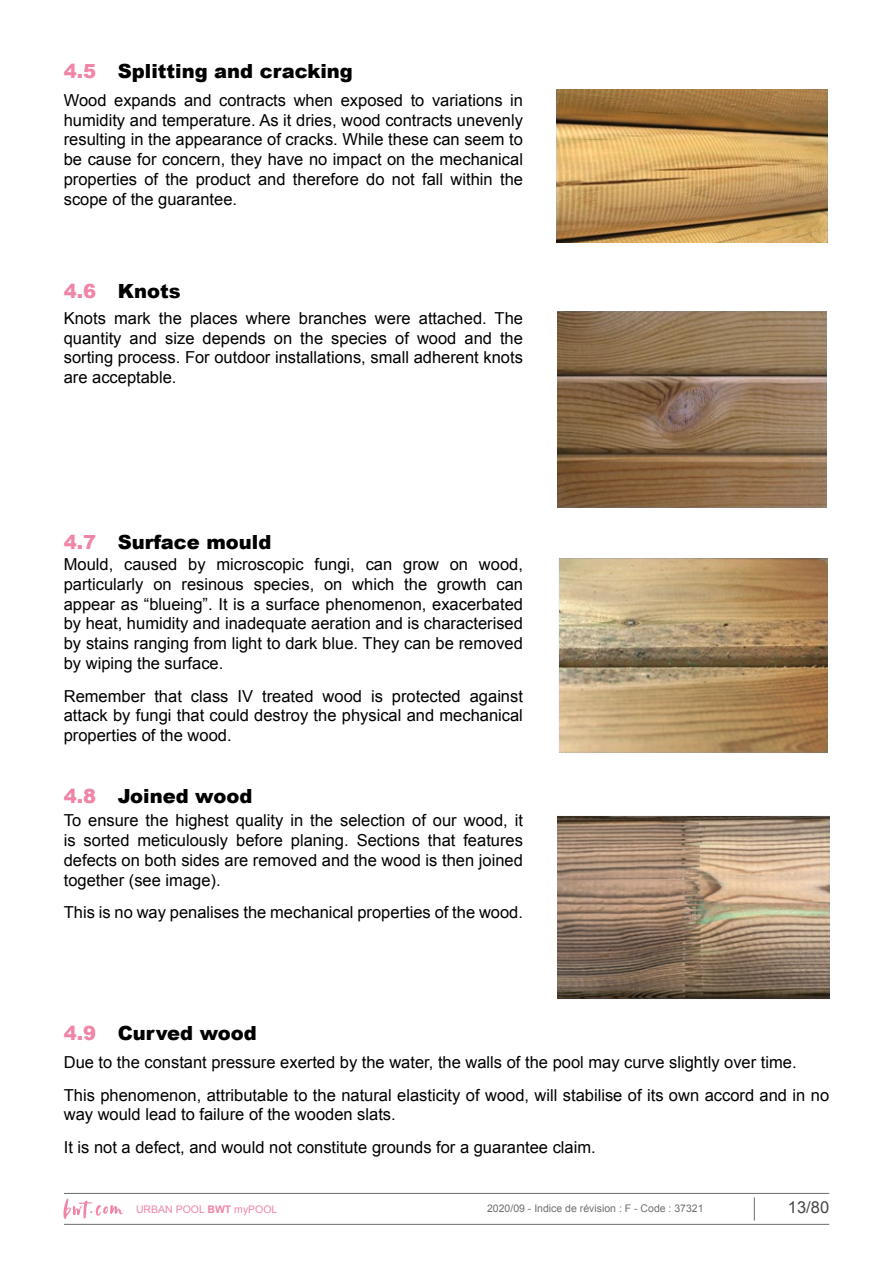
<style>
.page{position:relative;width:893px;height:1263px;background:#fff}
.page>*{position:absolute;margin:0;border:0;box-sizing:border-box;transform-origin:0 0}
.t1{font:900 19.5px "Arial";color:#000}
.t2{font:16.5px/19.8px "Arial";color:#000;text-align:justify}
.t3{font:16.5px "Arial";color:#474746}
.t4{font:10.5px "Arial";color:#706f6f}
.t5{font:10.5px "Arial";color:#f086a6}
.s1{color:#f086a6}
.s2{font-weight:700}
</style>
<div class="page">
<hr style="left:64px;top:1224px;width:765px;height:1px;background:#676c6e">
<hr style="left:64px;top:1193px;width:765px;height:1px;background:#676c6e">
<svg style="left:754px;top:1197px;width:1px;height:23px"></svg>
<svg style="left:63px;top:1199px;width:60px;height:20px"></svg>
<img style="left:556px;top:90px;width:272px;height:152px">
<img style="left:557px;top:311px;width:270px;height:197px">
<img style="left:558px;top:558px;width:270px;height:195px">
<img style="left:557px;top:816px;width:272px;height:183px">
<p class="t1" style="left:64px;top:57px;width:291px"><span class="s1">4.5</span> Splitting and cracking</p>
<p class="t2" style="left:64px;top:90px;width:461px">Wood expands and contracts when exposed to variations in humidity and temperature. As it dries, wood contracts unevenly resulting in the appearance of cracks. While these can seem to be cause for concern, they have no impact on the mechanical properties of the product and therefore do not fall within the scope of the guarantee.</p>
<p class="t1" style="left:64px;top:277px;width:118px"><span class="s1">4.6</span> Knots</p>
<p class="t2" style="left:64px;top:308px;width:461px">Knots mark the places where branches were attached. The quantity and size depends on the species of wood and the sorting process. For outdoor installations, small adherent knots are acceptable.</p>
<p class="t1" style="left:64px;top:528px;width:209px"><span class="s1">4.7</span> Surface mould</p>
<p class="t2" style="left:64px;top:554px;width:461px">Mould, caused by microscopic fungi, can grow on wood, particularly on resinous species, on which the growth can appear as “blueing”. It is a surface phenomenon, exacerbated by heat, humidity and inadequate aeration and is characterised by stains ranging from light to dark blue. They can be removed by wiping the surface.</p>
<p class="t2" style="left:64px;top:686px;width:461px">Remember that class IV treated wood is protected against attack by fungi that could destroy the physical and mechanical properties of the wood.</p>
<p class="t1" style="left:64px;top:781px;width:190px"><span class="s1">4.8</span> Joined wood</p>
<p class="t2" style="left:64px;top:811px;width:461px">To ensure the highest quality in the selection of our wood, it is sorted meticulously before planing. Sections that features defects on both sides are removed and the wood is then joined together (see image).</p>
<p class="t2" style="left:64px;top:903px;width:461px">This is no way penalises the mechanical properties of the wood.</p>
<p class="t1" style="left:64px;top:1018px;width:194px"><span class="s1">4.9</span> Curved wood</p>
<p class="t2" style="left:64px;top:1046px;width:767px;line-height:32.5px">Due to the constant pressure exerted by the water, the walls of the pool may curve slightly over time.<br>This phenomenon, attributable to the natural elasticity of wood, will stabilise of its own accord and in no</p>
<p class="t2" style="left:64px;top:1098px;width:533px;line-height:32.5px">way would lead to failure of the wooden slats.<br>It is not a defect, and would not constitute grounds for a guarantee claim.</p>
<p class="t5" style="left:136px;top:1202px;width:143px">URBAN POOL <span class="s2">BWT</span> myPOOL</p>
<p class="t4" style="left:487px;top:1201px;width:218px">2020/09 - Indice de révision : F - Code : 37321</p>
<p class="t3" style="left:788px;top:1197px;width:43px">13/80</p>
</div>
